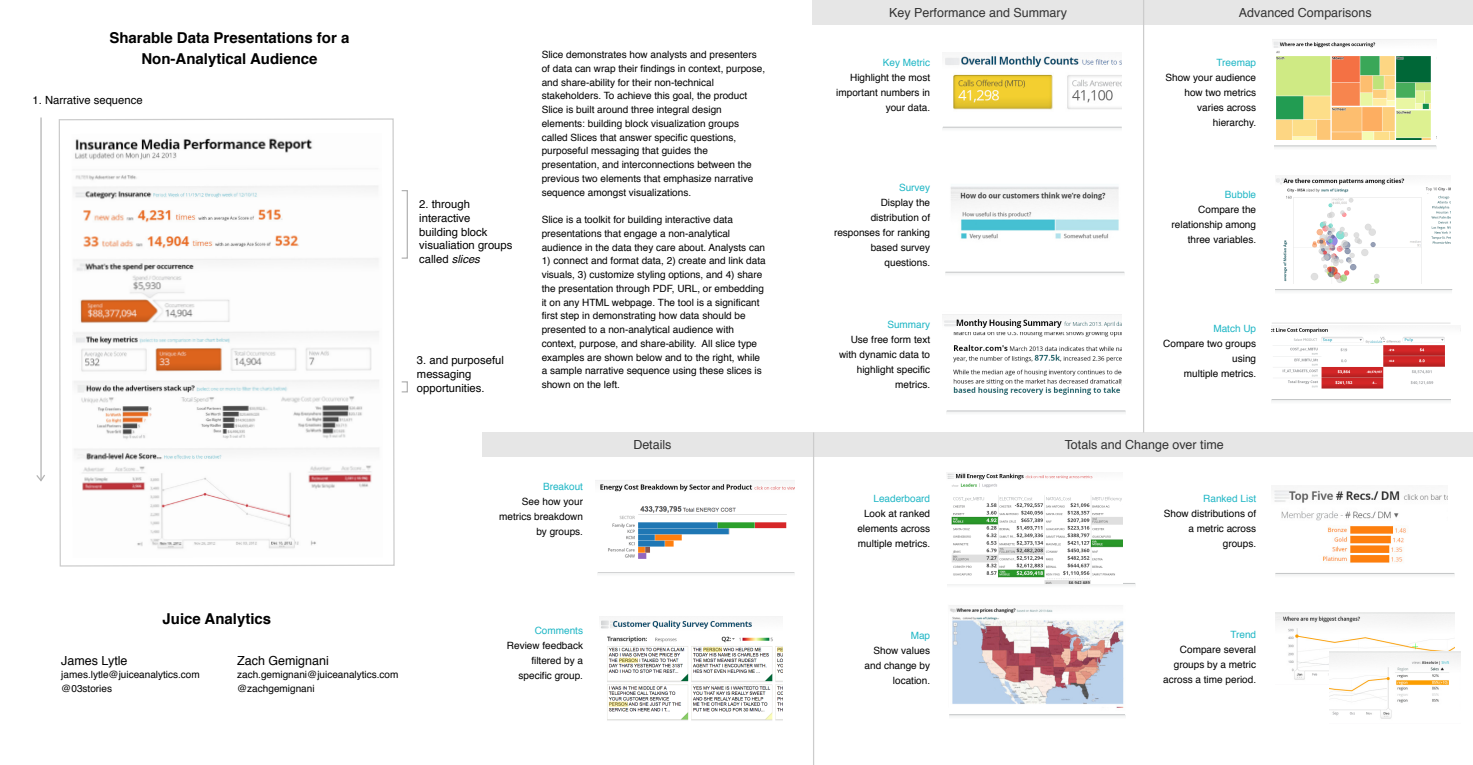
<style>
.page{position:relative;width:1473px;height:765px;background:#fff}
.page>*{position:absolute;margin:0;border:0;box-sizing:border-box;transform-origin:0 0}
.t1{font:700 15px/21.2px "Helvetica";color:#000;text-align:center}
.t2{font:12.5px "Helvetica";color:#333}
.t3{font:12.5px "Helvetica";color:#000}
.t4{font:11.25px/13.8px "Helvetica";color:#000}
.t5{font:10px/15px "Helvetica";color:#000;text-align:right}
.t6{font:10px "Helvetica";color:#1eb6c5}
.s1{font-style:italic}
</style>
<div class="page">
<div style="left:813px;top:0;width:660px;height:25px;background:#e6e6e6"></div>
<div style="left:483px;top:432px;width:990px;height:26px;background:#e6e6e6"></div>
<hr style="left:945px;top:272px;width:179px;height:4px;background:#f7f7f7">
<hr style="left:945px;top:272px;width:179px;height:1px;background:#c4c6c7">
<hr style="left:947px;top:411px;width:178px;height:4px;background:#f8f8f8">
<hr style="left:947px;top:411px;width:178px;height:1px;background:#c4c6c7">
<hr style="left:943px;top:128px;width:179px;height:3px;background:#f7f7f7">
<hr style="left:943px;top:127px;width:179px;height:1px;background:#c4c6c7">
<img style="left:945px;top:53px;width:177px;height:57px">
<img style="left:953px;top:332px;width:169px;height:63px">
<img style="left:943px;top:314px;width:179px;height:14px">
<hr style="left:813px;top:432px;width:1px;height:333px;background:#ccc">
<hr style="left:1143px;top:0;width:1px;height:432px;background:#ccc">
<img style="left:599px;top:616px;width:184px;height:105px">
<hr style="left:598px;top:572px;width:196px;height:4px;background:#f7f7f7">
<hr style="left:598px;top:572px;width:196px;height:1px;background:#c4c6c7">
<img style="left:595px;top:480px;width:199px;height:79px">
<img style="left:1276px;top:177px;width:174px;height:107px">
<img style="left:1427px;top:194px;width:23px;height:52px">
<img style="left:1273px;top:39px;width:164px;height:101px">
<hr style="left:1274px;top:146px;width:163px;height:4px;background:#f8f8f8">
<hr style="left:1274px;top:146px;width:162px;height:1px;background:#c4c6c7">
<hr style="left:1272px;top:322px;width:178px;height:2px;background:#e6e6e6">
<hr style="left:1272px;top:400px;width:178px;height:4px;background:#f6f7f7">
<hr style="left:1272px;top:399px;width:179px;height:1px;background:#c4c6c7">
<hr style="left:1272px;top:290px;width:180px;height:4px;background:#f8f9f9">
<hr style="left:1272px;top:289px;width:180px;height:1px;background:#c4c6c7">
<img style="left:1272px;top:327px;width:173px;height:62px">
<hr style="left:1275px;top:574px;width:179px;height:4px;background:#f7f8f8">
<hr style="left:1275px;top:573px;width:179px;height:1px;background:#c4c6c7">
<hr style="left:948px;top:584px;width:187px;height:4px;background:#f7f8f8">
<hr style="left:948px;top:583px;width:187px;height:1px;background:#c4c6c7">
<svg style="left:949px;top:715px;width:176px;height:1px"></svg>
<hr style="left:949px;top:714px;width:176px;height:1px;background:#c4c6c7">
<img style="left:1274px;top:490px;width:174px;height:73px">
<img style="left:947px;top:473px;width:176px;height:111px">
<img style="left:1275px;top:612px;width:179px;height:68px">
<img style="left:1329px;top:651px;width:131px;height:68px">
<div style="left:1268px;top:171px;width:6px;height:123px;background:#fff"></div>
<svg style="left:58px;top:118px;width:337px;height:449px"></svg>
<hr style="left:40px;top:118px;width:2px;height:362px;background:#b3b3b3">
<svg style="left:36px;top:473px;width:9px;height:9px"></svg>
<div style="left:401px;top:190px;width:7px;height:69px;border:1px solid #b3b3b3"></div>
<div style="left:401px;top:381px;width:7px;height:11px;border:1px solid #b3b3b3"></div>
<img style="left:951px;top:186px;width:168px;height:54px">
<img style="left:949px;top:605px;width:175px;height:103px">
<h1 class="t1" style="left:109px;top:27px;width:242px">Sharable Data Presentations for a<br>Non-Analytical Audience</h1>
<p class="t4" style="left:33px;top:93px;width:112px">1. Narrative sequence</p>
<p class="t4" style="left:419px;top:198px;width:95px">2. through interactive<br>building block visualiation groups called <span class="s1">slices</span></p>
<p class="t4" style="left:417px;top:354px;width:88px">3. and purposeful messaging opportunities.</p>
<p class="t5" style="left:542px;top:48px;width:225px;line-height:13.8px;text-align:left">Slice demonstrates how analysts and presenters of data can wrap their findings in context, purpose, and share-ability for their non-technical stakeholders. To achieve this goal, the product Slice is built around three integral design elements: building block visualization groups called Slices that answer specific questions, purposeful messaging that guides the presentation, and interconnections between the previous two elements that emphasize narrative sequence amongst visualizations.</p>
<p class="t5" style="left:542px;top:213px;width:225px;line-height:13.8px;text-align:left">Slice is a toolkit for building interactive data presentations that engage a non-analytical audience in the data they care about. Analysts can</p>
<p class="t5" style="left:542px;top:254px;width:226px;line-height:13.8px;text-align:left">1) connect and format data, 2) create and link data visuals, 3) customize styling options, and 4) share the presentation through PDF, URL, or embedding it on any HTML webpage. The tool is a significant first step in demonstrating how data should be presented to a non-analytical audience with context, purpose, and share-ability. All slice type examples are shown below and to the right, while a sample narrative sequence using these slices is shown on the left.</p>
<p class="t2" style="left:889px;top:3px;width:179px">Key Performance and Summary</p>
<p class="t6" style="left:883px;top:54px;width:49px">Key Metric</p>
<p class="t5" style="left:836px;top:70px;width:95px">Highlight the most important numbers in your data.</p>
<p class="t6" style="left:899px;top:180px;width:33px">Survey</p>
<p class="t5" style="left:834px;top:195px;width:98px">Display the distribution of responses for ranking based survey questions.</p>
<p class="t6" style="left:887px;top:317px;width:44px">Summary</p>
<p class="t5" style="left:839px;top:333px;width:93px">Use free form text with dynamic data to highlight specific metrics.</p>
<p class="t2" style="left:1239px;top:3px;width:134px">Advanced Comparisons</p>
<p class="t6" style="left:1216px;top:54px;width:41px">Treemap</p>
<p class="t5" style="left:1165px;top:70px;width:92px">Show your audience how two metrics varies across hierarchy.</p>
<p class="t6" style="left:1225px;top:187px;width:33px">Bubble</p>
<p class="t5" style="left:1172px;top:203px;width:86px">Compare the relationship among three variables.</p>
<p class="t6" style="left:1213px;top:321px;width:44px">Match Up</p>
<p class="t5" style="left:1163px;top:336px;width:94px">Compare two groups using<br>multiple metrics.</p>
<p class="t2" style="left:633px;top:435px;width:40px">Details</p>
<p class="t2" style="left:1065px;top:435px;width:161px">Totals and Change over time</p>
<p class="t6" style="left:543px;top:479px;width:42px">Breakout</p>
<p class="t5" style="left:499px;top:495px;width:85px">See how your metrics breakdown by groups.</p>
<p class="t6" style="left:873px;top:491px;width:58px">Leaderboard</p>
<p class="t5" style="left:857px;top:507px;width:74px;text-align:justify;text-indent:7px">Look at ranked elements across multiple metrics.</p>
<p class="t6" style="left:1203px;top:491px;width:54px">Ranked List</p>
<p class="t5" style="left:1164px;top:507px;width:94px">Show distributions of a metric across groups.</p>
<h1 class="t1" style="left:163px;top:608px;width:110px">Juice Analytics</h1>
<p class="t3" style="left:61px;top:651px;width:68px">James Lytle</p>
<p class="t5" style="left:61px;top:668px;width:140px;line-height:13.8px;text-align:left">james.lytle@juiceanalytics.com @03stories</p>
<p class="t3" style="left:237px;top:651px;width:93px">Zach Gemignani</p>
<p class="t5" style="left:237px;top:668px;width:163px;line-height:13.8px;text-align:left">zach.gemignani@juiceanalytics.com @zachgemignani</p>
<p class="t6" style="left:535px;top:623px;width:50px">Comments</p>
<p class="t5" style="left:507px;top:638px;width:78px">Review feedback filtered by a specific group.</p>
<p class="t6" style="left:911px;top:627px;width:21px">Map</p>
<p class="t5" style="left:865px;top:643px;width:67px">Show values and change by location.</p>
<p class="t6" style="left:1230px;top:627px;width:27px">Trend</p>
<p class="t5" style="left:1163px;top:642px;width:94px">Compare several groups by a metric across a time period.</p>
</div>
